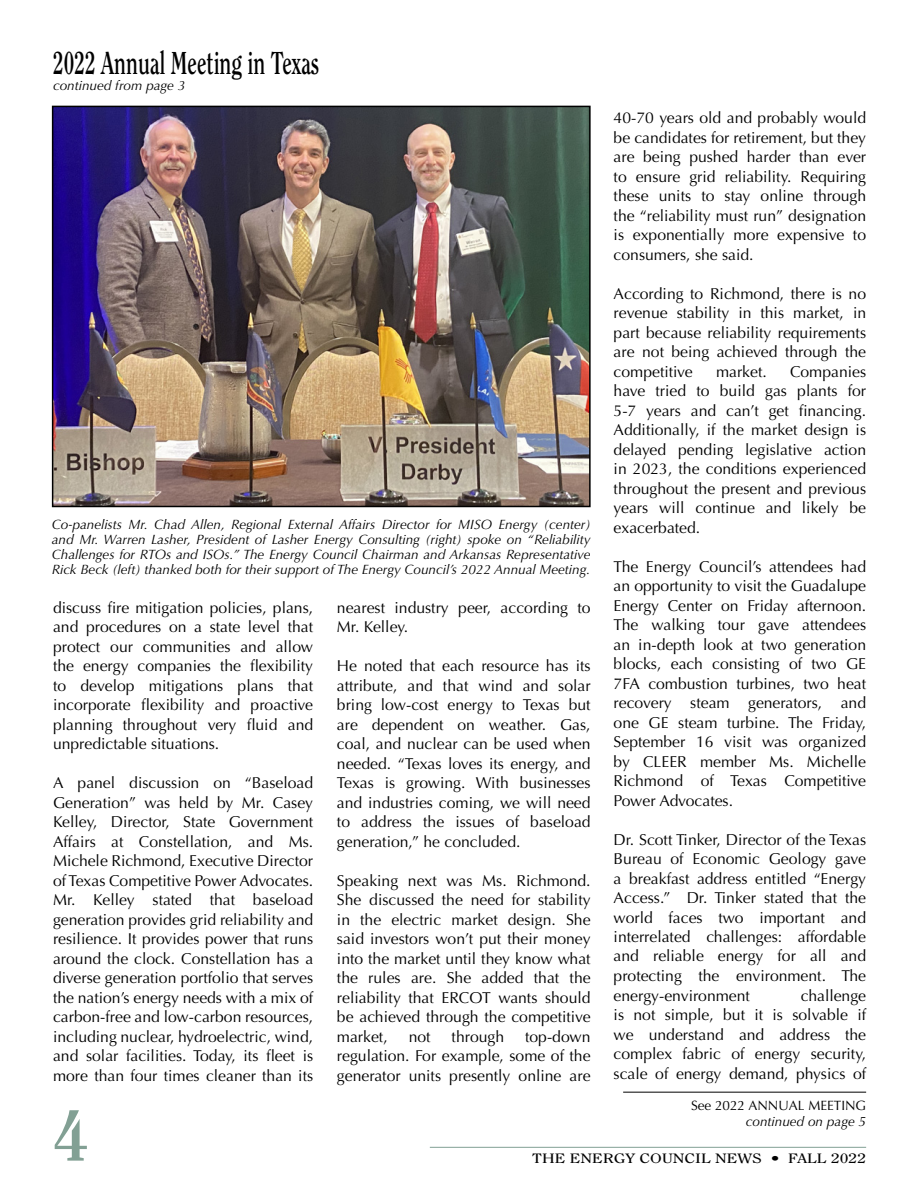
<style>
.page{position:relative;width:918px;height:1188px;background:#fff}
.page>*{position:absolute;margin:0;border:0;box-sizing:border-box;transform-origin:0 0}
.t1{font:700 72px "Clearface";color:#82a094}
.t2{font:700 31.5px "Clearface";color:#000;scale:.68 1}
.t3{font:15.75px/19.5px "Optima";color:#000;text-align:justify}
.t4{font:italic 13.5px/15px "Optima";color:#000;text-align:justify}
.t5{font:13.5px "Clearface";color:#000;scale:1.3 1}
.t6{font:13.5px "Optima";color:#000}
</style>
<div class="page">
<hr style="left:430px;top:1147px;width:436px;height:1px;background:#82a094">
<hr style="left:623px;top:1092px;width:243px;height:1px;background:#000">
<img style="left:55px;top:109px;width:533px;height:395px">
<div style="left:52px;top:106px;width:539px;height:401px;border:2px solid #000"></div>
<h2 class="t2" style="left:53px;top:44px;width:393px">2022 Annual Meeting in Texas</h2>
<p class="t4" style="left:53px;top:78px;width:134px">continued from page 3</p>
<p class="t4" style="left:52px;top:517px;width:540px">Co-panelists Mr. Chad Allen, Regional External Affairs Director for MISO Energy (center) and Mr. Warren Lasher, President of Lasher Energy Consulting (right) spoke on “Reliability Challenges for RTOs and ISOs.” The Energy Council Chairman and Arkansas Representative Rick Beck (left) thanked both for their support of The Energy Council’s 2022 Annual Meeting.</p>
<p class="t3" style="left:53px;top:598px;width:262px">discuss fire mitigation policies, plans, and procedures on a state level that protect our communities and allow the energy companies the flexibility to develop mitigations plans that incorporate flexibility and proactive planning throughout very fluid and unpredictable situations.</p>
<p class="t3" style="left:53px;top:773px;width:262px">A panel discussion on “Baseload Generation” was held by Mr. Casey Kelley, Director, State Government Affairs at Constellation, and Ms.<br>Michele Richmond, Executive Director of Texas Competitive Power Advocates.<br>Mr. Kelley stated that baseload generation provides grid reliability and resilience. It provides power that runs around the clock. Constellation has a diverse generation portfolio that serves the nation’s energy needs with a mix of carbon-free and low-carbon resources, including nuclear, hydroelectric, wind, and solar facilities. Today, its fleet is more than four times cleaner than its</p>
<p class="t3" style="left:337px;top:598px;width:255px">nearest industry peer, according to<br>Mr. Kelley.</p>
<p class="t3" style="left:337px;top:656px;width:255px">He noted that each resource has its attribute, and that wind and solar bring low-cost energy to Texas but are dependent on weather. Gas, coal, and nuclear can be used when needed. “Texas loves its energy, and Texas is growing. With businesses and industries coming, we will need to address the issues of baseload generation,” he concluded.</p>
<p class="t3" style="left:337px;top:871px;width:255px">Speaking next was Ms. Richmond.<br>She discussed the need for stability in the electric market design. She said investors won’t put their money into the market until they know what the rules are. She added that the reliability that ERCOT wants should be achieved through the competitive market,</p>
<p class="t3" style="left:337px;top:1027px;width:255px;text-indent:188px">top-down regulation. For example, some of the generator units presently online are</p>
<p class="t3" style="left:409px;top:1027px;width:23px">not</p>
<p class="t3" style="left:452px;top:1027px;width:54px">through</p>
<p class="t3" style="left:614px;top:108px;width:254px">40-70 years old and probably would be candidates for retirement, but they are being pushed harder than ever to ensure grid reliability. Requiring these units to stay online through the “reliability must run” designation is exponentially more expensive to consumers, she said.</p>
<p class="t3" style="left:614px;top:284px;width:254px">According to Richmond, there is no revenue stability in this market, in part because reliability requirements are not being achieved through the competitive</p>
<p class="t3" style="left:716px;top:362px;width:52px">market.</p>
<p class="t3" style="left:614px;top:362px;width:254px;text-indent:176px">Companies have tried to build gas plants for 5-7 years and can’t get financing.<br>Additionally, if the market design is delayed pending legislative action in 2023, the conditions experienced throughout the present and previous years will continue and likely be exacerbated.</p>
<p class="t3" style="left:614px;top:557px;width:254px">The Energy Council’s attendees had an opportunity to visit the Guadalupe Energy Center on Friday afternoon.<br>The walking tour gave attendees an in-depth look at two generation blocks, each consisting of two GE 7FA combustion turbines, two heat recovery steam generators, and one GE steam turbine. The Friday, September 16 visit was organized by CLEER member Ms. Michelle Richmond of Texas Competitive Power Advocates.</p>
<p class="t3" style="left:614px;top:830px;width:254px">Dr. Scott Tinker, Director of the Texas Bureau of Economic Geology gave a breakfast address entitled “Energy Access.” Dr. Tinker stated that the world faces two important and interrelated challenges: affordable and reliable energy for all and protecting the environment. The energy-environment</p>
<p class="t3" style="left:614px;top:986px;width:254px;text-indent:187px">challenge is not simple, but it is solvable if we understand and address the complex fabric of energy security, scale of energy demand, physics of</p>
<h1 class="t1" style="left:53px;top:1092px;width:37px">4</h1>
<p class="t6" style="left:691px;top:1098px;width:177px">See 2022 ANNUAL MEETING</p>
<p class="t4" style="left:746px;top:1114px;width:122px">continued on page 5</p>
<p class="t5" style="left:532px;top:1150px;width:258px">THE ENERGY COUNCIL NEWS • FALL 2022</p>
</div>
